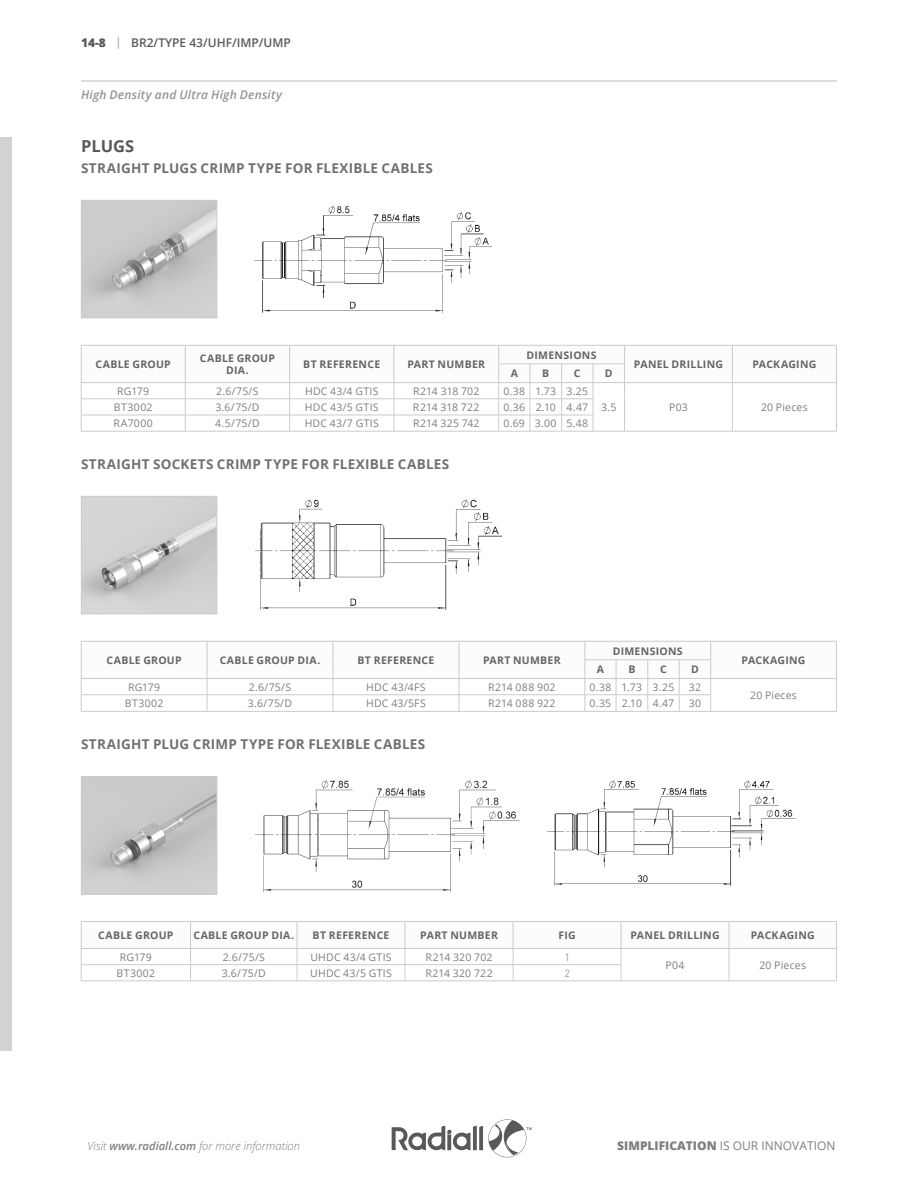
<style>
.page{position:relative;width:918px;height:1188px;background:#fff}
.page>*{position:absolute;margin:0;border:0;box-sizing:border-box;transform-origin:0 0}
.t1{font:700 16.5px "Open Sans";color:#59595b}
.t2{font:700 13.5px "Open Sans";letter-spacing:.015em;color:#707173}
.t3{font:italic 600 12px "Open Sans";letter-spacing:.02em;color:#929495}
.t4{font:12px "Open Sans";color:#7c7e80}
.t5{font:600 12px "Open Sans";color:#59595b}
.t6{font:italic 300 11.25px "Open Sans";color:#7c7e80}
.t7{font:10.5px "Open Sans";letter-spacing:.02em;color:#7c7e80}
.t8{font:700 10.5px/12.8px "Open Sans";letter-spacing:.025em;color:#646667;text-align:center}
.t9{font:10.5px "DIN Pro";color:#98999c}
.s1{font-weight:800}
.s2{font-weight:700;color:#bcbdbf}
.s3{font-weight:600}
</style>
<div class="page">
<div style="left:0;top:137px;width:12px;height:913px;background:#d1d2d3"></div>
<svg style="left:392px;top:1119px;width:140px;height:38px"></svg>
<hr style="left:81px;top:80px;width:756px;height:2px;background:#d0d1d3">
<hr style="left:81px;top:431px;width:104px;height:1px;background:#cacbcc">
<hr style="left:394px;top:431px;width:105px;height:1px;background:#cacbcc">
<hr style="left:499px;top:431px;width:31px;height:1px;background:#cacbcc">
<hr style="left:530px;top:431px;width:32px;height:1px;background:#cacbcc">
<hr style="left:562px;top:431px;width:31px;height:1px;background:#cacbcc">
<hr style="left:593px;top:431px;width:32px;height:1px;background:#cacbcc">
<hr style="left:625px;top:431px;width:107px;height:1px;background:#cacbcc">
<hr style="left:732px;top:431px;width:105px;height:1px;background:#cacbcc">
<hr style="left:185px;top:431px;width:105px;height:1px;background:#cacbcc">
<hr style="left:290px;top:431px;width:104px;height:1px;background:#cacbcc">
<svg style="left:81px;top:345px;width:756px;height:86px"></svg>
<hr style="left:290px;top:382px;width:104px;height:1px;background:#cacbcc">
<hr style="left:81px;top:711px;width:126px;height:1px;background:#cacbcc">
<hr style="left:459px;top:711px;width:126px;height:1px;background:#cacbcc">
<hr style="left:585px;top:711px;width:31px;height:1px;background:#cacbcc">
<hr style="left:616px;top:711px;width:32px;height:1px;background:#cacbcc">
<hr style="left:648px;top:711px;width:31px;height:1px;background:#cacbcc">
<hr style="left:679px;top:711px;width:32px;height:1px;background:#cacbcc">
<hr style="left:711px;top:711px;width:126px;height:1px;background:#cacbcc">
<hr style="left:207px;top:711px;width:126px;height:1px;background:#cacbcc">
<hr style="left:333px;top:711px;width:126px;height:1px;background:#cacbcc">
<svg style="left:81px;top:641px;width:756px;height:70px"></svg>
<hr style="left:333px;top:678px;width:126px;height:1px;background:#cacbcc">
<img style="left:83px;top:202px;width:132px;height:114px">
<div style="left:81px;top:200px;width:136px;height:118px;border:1px solid #cacbcc"></div>
<img style="left:83px;top:498px;width:132px;height:114px">
<div style="left:81px;top:496px;width:136px;height:118px;border:1px solid #cacbcc"></div>
<img style="left:83px;top:778px;width:132px;height:114px">
<div style="left:81px;top:776px;width:136px;height:118px;border:1px solid #cacbcc"></div>
<hr style="left:81px;top:981px;width:110px;height:1px;background:#cacbcc">
<hr style="left:405px;top:981px;width:108px;height:1px;background:#cacbcc">
<hr style="left:513px;top:981px;width:108px;height:1px;background:#cacbcc">
<hr style="left:621px;top:981px;width:108px;height:1px;background:#cacbcc">
<hr style="left:729px;top:981px;width:108px;height:1px;background:#cacbcc">
<hr style="left:191px;top:981px;width:106px;height:1px;background:#cacbcc">
<hr style="left:297px;top:981px;width:108px;height:1px;background:#cacbcc">
<svg style="left:81px;top:921px;width:756px;height:60px"></svg>
<hr style="left:297px;top:948px;width:108px;height:1px;background:#cacbcc">
<img style="left:254px;top:205px;width:238px;height:108px">
<img style="left:255px;top:499px;width:247px;height:112px">
<img style="left:547px;top:780px;width:249px;height:106px">
<img style="left:255px;top:780px;width:265px;height:112px">
<p class="t5" style="left:81px;top:34px;width:211px"><span class="s1">14-8</span> <span class="s2">|</span> BR2/TYPE 43/UHF/IMP/UMP</p>
<p class="t3" style="left:81px;top:87px;width:203px">High Density and Ultra High Density</p>
<h1 class="t1" style="left:81px;top:134px;width:55px">PLUGS</h1>
<p class="t2" style="left:81px;top:158px;width:353px">STRAIGHT PLUGS CRIMP TYPE FOR FLEXIBLE CABLES</p>
<p class="t8" style="left:96px;top:358px;width:77px">CABLE GROUP</p>
<p class="t8" style="left:200px;top:351px;width:77px">CABLE GROUP<br>DIA.</p>
<p class="t8" style="left:303px;top:358px;width:78px">BT REFERENCE</p>
<p class="t8" style="left:407px;top:358px;width:79px">PART NUMBER</p>
<p class="t8" style="left:527px;top:348px;width:72px">DIMENSIONS</p>
<p class="t8" style="left:511px;top:367px;width:9px">A</p>
<p class="t8" style="left:542px;top:367px;width:9px">B</p>
<p class="t8" style="left:574px;top:367px;width:8px">C</p>
<p class="t8" style="left:605px;top:367px;width:9px">D</p>
<p class="t8" style="left:634px;top:358px;width:91px">PANEL DRILLING</p>
<p class="t8" style="left:752px;top:358px;width:65px">PACKAGING</p>
<p class="t7" style="left:117px;top:384px;width:33px">RG179</p>
<p class="t7" style="left:216px;top:384px;width:44px">2.6/75/S</p>
<p class="t7" style="left:305px;top:384px;width:75px">HDC 43/4 GTIS</p>
<p class="t7" style="left:413px;top:384px;width:68px">R214 318 702</p>
<p class="t7" style="left:503px;top:384px;width:86px">0.38 1.73 3.25</p>
<p class="t7" style="left:114px;top:400px;width:40px">BT3002</p>
<p class="t7" style="left:215px;top:400px;width:46px">3.6/75/D</p>
<p class="t7" style="left:305px;top:400px;width:75px">HDC 43/5 GTIS</p>
<p class="t7" style="left:413px;top:400px;width:68px">R214 318 722</p>
<p class="t7" style="left:503px;top:400px;width:115px">0.36 2.10 4.47 3.5</p>
<p class="t7" style="left:669px;top:400px;width:20px">P03</p>
<p class="t7" style="left:761px;top:400px;width:48px">20 Pieces</p>
<p class="t7" style="left:114px;top:416px;width:41px">RA7000</p>
<p class="t7" style="left:215px;top:416px;width:46px">4.5/75/D</p>
<p class="t7" style="left:305px;top:416px;width:76px">HDC 43/7 GTIS</p>
<p class="t7" style="left:413px;top:416px;width:68px">R214 325 742</p>
<p class="t7" style="left:504px;top:416px;width:86px">0.69 3.00 5.48</p>
<p class="t2" style="left:81px;top:454px;width:370px">STRAIGHT SOCKETS CRIMP TYPE FOR FLEXIBLE CABLES</p>
<p class="t8" style="left:107px;top:653px;width:77px">CABLE GROUP</p>
<p class="t8" style="left:220px;top:653px;width:102px">CABLE GROUP DIA.</p>
<p class="t8" style="left:357px;top:653px;width:78px">BT REFERENCE</p>
<p class="t8" style="left:483px;top:653px;width:79px">PART NUMBER</p>
<p class="t8" style="left:613px;top:644px;width:72px">DIMENSIONS</p>
<p class="t8" style="left:597px;top:663px;width:9px">A</p>
<p class="t8" style="left:628px;top:663px;width:9px">B</p>
<p class="t8" style="left:660px;top:663px;width:8px">C</p>
<p class="t8" style="left:691px;top:663px;width:9px">D</p>
<p class="t7" style="left:128px;top:680px;width:33px">RG179</p>
<p class="t7" style="left:249px;top:680px;width:44px">2.6/75/S</p>
<p class="t7" style="left:366px;top:680px;width:61px">HDC 43/4FS</p>
<p class="t7" style="left:488px;top:680px;width:69px">R214 088 902</p>
<p class="t7" style="left:590px;top:680px;width:86px">0.38 1.73 3.25</p>
<p class="t7" style="left:689px;top:680px;width:14px">32</p>
<p class="t7" style="left:125px;top:696px;width:40px">BT3002</p>
<p class="t7" style="left:248px;top:696px;width:46px">3.6/75/D</p>
<p class="t7" style="left:366px;top:696px;width:61px">HDC 43/5FS</p>
<p class="t7" style="left:488px;top:696px;width:69px">R214 088 922</p>
<p class="t7" style="left:590px;top:696px;width:86px">0.35 2.10 4.47</p>
<p class="t7" style="left:689px;top:696px;width:14px">30</p>
<p class="t2" style="left:81px;top:734px;width:346px">STRAIGHT PLUG CRIMP TYPE FOR FLEXIBLE CABLES</p>
<p class="t8" style="left:742px;top:653px;width:65px">PACKAGING</p>
<p class="t7" style="left:750px;top:688px;width:48px">20 Pieces</p>
<p class="t8" style="left:98px;top:929px;width:77px">CABLE GROUP</p>
<p class="t8" style="left:193px;top:929px;width:102px">CABLE GROUP DIA.</p>
<p class="t8" style="left:313px;top:929px;width:78px">BT REFERENCE</p>
<p class="t8" style="left:420px;top:929px;width:79px">PART NUMBER</p>
<p class="t8" style="left:558px;top:929px;width:19px">FIG</p>
<p class="t8" style="left:630px;top:929px;width:91px">PANEL DRILLING</p>
<p class="t8" style="left:751px;top:929px;width:65px">PACKAGING</p>
<p class="t7" style="left:120px;top:950px;width:33px">RG179</p>
<p class="t7" style="left:223px;top:950px;width:44px">2.6/75/S</p>
<p class="t7" style="left:310px;top:950px;width:83px">UHDC 43/4 GTIS</p>
<p class="t7" style="left:426px;top:950px;width:68px">R214 320 702</p>
<p class="t9" style="left:564px;top:950px;width:7px">1</p>
<p class="t7" style="left:665px;top:958px;width:21px">P04</p>
<p class="t7" style="left:759px;top:958px;width:48px">20 Pieces</p>
<p class="t7" style="left:117px;top:966px;width:40px">BT3002</p>
<p class="t7" style="left:222px;top:966px;width:46px">3.6/75/D</p>
<p class="t7" style="left:310px;top:966px;width:83px">UHDC 43/5 GTIS</p>
<p class="t7" style="left:425px;top:966px;width:69px">R214 320 722</p>
<p class="t9" style="left:564px;top:966px;width:7px">2</p>
<p class="t6" style="left:88px;top:1138px;width:214px">Visit <span class="s3">www.radiall.com</span> for more information</p>
<p class="t4" style="left:617px;top:1138px;width:220px"><span class="s1">SIMPLIFICATION</span> IS OUR INNOVATION</p>
</div>
